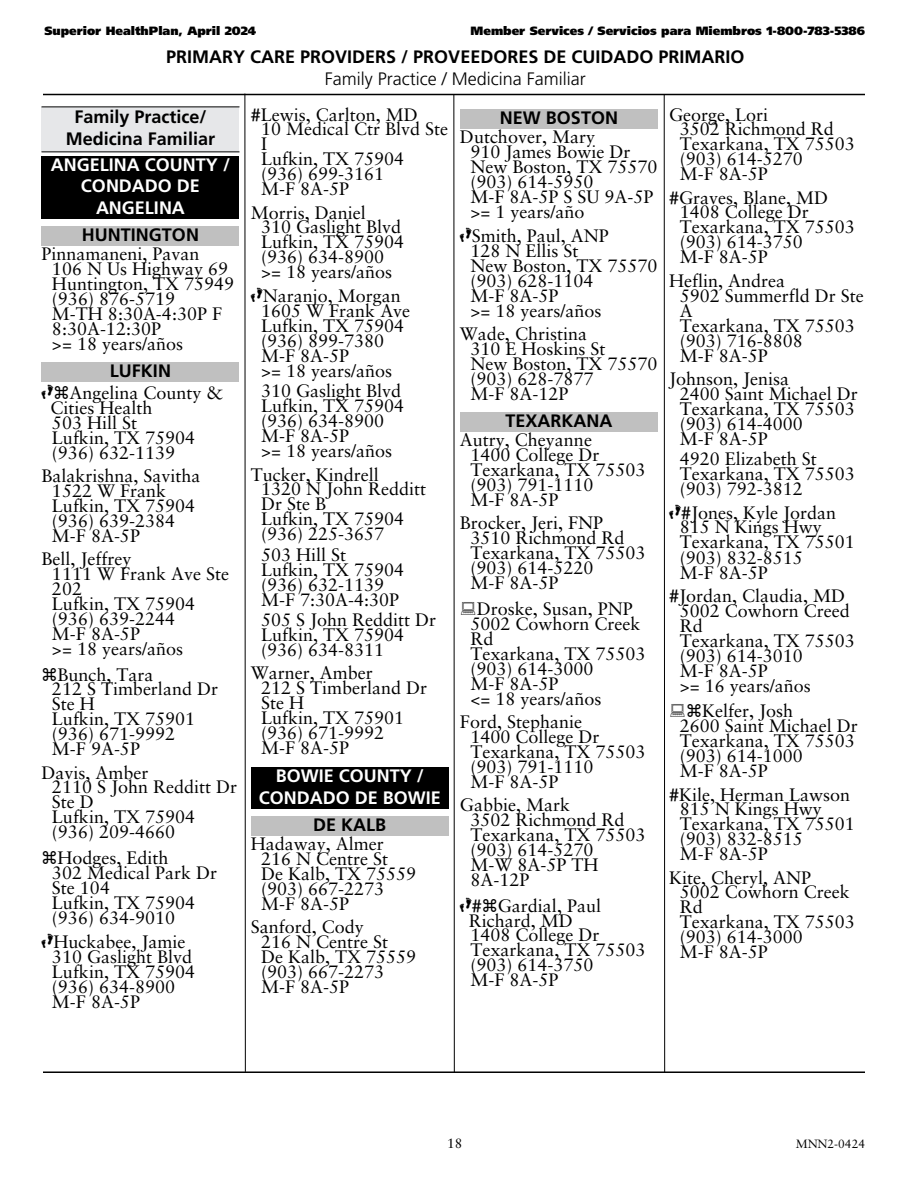
<style>
.page{position:relative;width:918px;height:1188px;background:#fff}
.page>*{position:absolute;margin:0;border:0;box-sizing:border-box;transform-origin:0 0}
.t1{font:18px/15px "Sabon LT Std";color:#000}
.t2{font:700 18px/21.6px "Frutiger LT Std";color:#000;text-align:center}
.t3{font:700 18px/21.6px "Frutiger LT Std";color:#fff;text-align:center}
.t4{font:300 18px "Frutiger LT Std";color:#000}
.t5{font:13.5px "Sabon LT Std";color:#000}
.t6{font:900 12px "Frutiger LT Std";color:#000}
.t7{font:12px "Sabon LT Std";color:#000}
.s1{font-family:"Feet";font-weight:700}
.s2{font-weight:700}
</style>
<div class="page">
<div style="left:41px;top:107px;width:198px;height:45px;background:#e6e7e9"></div>
<hr style="left:41px;top:106px;width:198px;height:1px;background:#000">
<hr style="left:41px;top:151px;width:198px;height:1px;background:#000">
<div style="left:41px;top:156px;width:198px;height:62px;background:#000"></div>
<div style="left:41px;top:226px;width:198px;height:20px;background:#c0c0c0"></div>
<div style="left:41px;top:362px;width:198px;height:20px;background:#c0c0c0"></div>
<div style="left:251px;top:767px;width:198px;height:41px;background:#000"></div>
<div style="left:251px;top:816px;width:198px;height:20px;background:#c0c0c0"></div>
<div style="left:460px;top:109px;width:198px;height:20px;background:#c0c0c0"></div>
<div style="left:460px;top:412px;width:198px;height:19px;background:#c0c0c0"></div>
<hr style="left:43px;top:94px;width:822px;height:1px;background:#000">
<hr style="left:43px;top:1071px;width:822px;height:2px;background:#000">
<svg style="left:244px;top:93px;width:2px;height:979px;background:#7e7e7e"></svg>
<svg style="left:453px;top:95px;width:2px;height:977px;background:#7e7e7e"></svg>
<svg style="left:663px;top:93px;width:38px;height:979px"></svg>
<p class="t6" style="left:44px;top:27px;width:213px">Superior HealthPlan, April 2024</p>
<p class="t6" style="left:471px;top:27px;width:396px">Member Services / Servicios para Miembros 1-800-783-5386</p>
<p class="t2" style="left:166px;top:48px;width:580px">PRIMARY CARE PROVIDERS / PROVEEDORES DE CUIDADO PRIMARIO</p>
<p class="t4" style="left:325px;top:71px;width:262px">Family Practice / Medicina Familiar</p>
<p class="t2" style="left:66px;top:108px;width:151px">Family Practice/<br>Medicina Familiar</p>
<p class="t3" style="left:51px;top:156px;width:181px">ANGELINA COUNTY /<br>CONDADO DE<br>ANGELINA</p>
<p class="t2" style="left:82px;top:226px;width:118px">HUNTINGTON</p>
<p class="t1" style="left:52px;top:248px;width:184px;text-indent:-10px">Pinnamaneni, Pavan<br>106 N Us Highway 69<br>Huntington, TX 75949 (936) 876-5719<br>M-TH 8:30A-4:30P F<br>8:30A-12:30P<br>&gt;= 18 years/años</p>
<p class="t2" style="left:110px;top:362px;width:63px">LUFKIN</p>
<p class="t1" style="left:50px;top:387px;width:175px;text-indent:-9px"><span class="s1">F</span> Angelina County &amp;<br>Cities Health<br>503 Hill St<br>Lufkin, TX 75904 (936) 632-1139</p>
<p class="t1" style="left:52px;top:470px;width:150px;text-indent:-10px">Balakrishna, Savitha<br>1522 W Frank<br>Lufkin, TX 75904 (936) 639-2384<br>M-F 8A-5P</p>
<p class="t1" style="left:52px;top:553px;width:179px;text-indent:-10px">Bell, Jeffrey<br>1111 W Frank Ave Ste<br>202<br>Lufkin, TX 75904 (936) 639-2244<br>M-F 8A-5P<br>&gt;= 18 years/años</p>
<p class="t1" style="left:52px;top:669px;width:168px;text-indent:6px">Bunch, Tara<br>212 S Timberland Dr<br>Ste H<br>Lufkin, TX 75901 (936) 671-9992<br>M-F 9A-5P</p>
<p class="t1" style="left:52px;top:767px;width:187px;text-indent:-10px">Davis, Amber<br>2110 S John Redditt Dr<br>Ste D<br>Lufkin, TX 75904 (936) 209-4660</p>
<p class="t1" style="left:52px;top:852px;width:167px;text-indent:6px">Hodges, Edith<br>302 Medical Park Dr<br>Ste 104<br>Lufkin, TX 75904 (936) 634-9010</p>
<p class="t1" style="left:52px;top:936px;width:145px;text-indent:-10px"><span class="s1">F</span>Huckabee, Jamie<br>310 Gaslight Blvd<br>Lufkin, TX 75904 (936) 634-8900<br>M-F 8A-5P</p>
<p class="t1" style="left:261px;top:109px;width:189px;text-indent:-10px"><span class="s2">#</span>Lewis, Carlton, MD<br>10 Medical Ctr Blvd Ste<br>I<br>Lufkin, TX 75904 (936) 699-3161<br>M-F 8A-5P</p>
<p class="t1" style="left:261px;top:207px;width:145px;text-indent:-10px">Morris, Daniel<br>310 Gaslight Blvd<br>Lufkin, TX 75904 (936) 634-8900 &gt;= 18 years/años</p>
<p class="t1" style="left:261px;top:290px;width:151px;text-indent:-10px"><span class="s1">F</span>Naranjo, Morgan<br>1605 W Frank Ave<br>Lufkin, TX 75904 (936) 899-7380<br>M-F 8A-5P<br>&gt;= 18 years/años</p>
<p class="t1" style="left:261px;top:385px;width:145px">310 Gaslight Blvd<br>Lufkin, TX 75904 (936) 634-8900<br>M-F 8A-5P<br>&gt;= 18 years/años</p>
<p class="t1" style="left:261px;top:469px;width:167px;text-indent:-10px">Tucker, Kindrell<br>1320 N John Redditt<br>Dr Ste B<br>Lufkin, TX 75904 (936) 225-3657</p>
<p class="t1" style="left:261px;top:549px;width:145px">503 Hill St<br>Lufkin, TX 75904 (936) 632-1139<br>M-F 7:30A-4:30P</p>
<p class="t1" style="left:261px;top:614px;width:177px">505 S John Redditt Dr<br>Lufkin, TX 75904 (936) 634-8311</p>
<p class="t1" style="left:261px;top:667px;width:168px;text-indent:-10px">Warner, Amber<br>212 S Timberland Dr<br>Ste H<br>Lufkin, TX 75901 (936) 671-9992<br>M-F 8A-5P</p>
<p class="t3" style="left:259px;top:767px;width:184px">BOWIE COUNTY /<br>CONDADO DE BOWIE</p>
<p class="t2" style="left:313px;top:816px;width:75px">DE KALB</p>
<p class="t1" style="left:261px;top:838px;width:157px;text-indent:-10px">Hadaway, Almer<br>216 N Centre St<br>De Kalb, TX 75559 (903) 667-2273<br>M-F 8A-5P</p>
<p class="t1" style="left:261px;top:921px;width:157px;text-indent:-10px">Sanford, Cody<br>216 N Centre St<br>De Kalb, TX 75559 (903) 667-2273<br>M-F 8A-5P</p>
<p class="t2" style="left:500px;top:109px;width:120px">NEW BOSTON</p>
<p class="t1" style="left:470px;top:131px;width:189px;text-indent:-10px">Dutchover, Mary<br>910 James Bowie Dr<br>New Boston, TX 75570 (903) 614-5950<br>M-F 8A-5P S SU 9A-5P &gt;= 1 years/año</p>
<p class="t1" style="left:470px;top:230px;width:189px;text-indent:-10px"><span class="s1">F</span>Smith, Paul, ANP<br>128 N Ellis St<br>New Boston, TX 75570 (903) 628-1104<br>M-F 8A-5P<br>&gt;= 18 years/años</p>
<p class="t1" style="left:470px;top:328px;width:189px;text-indent:-10px">Wade, Christina<br>310 E Hoskins St<br>New Boston, TX 75570 (903) 628-7877<br>M-F 8A-12P</p>
<p class="t2" style="left:505px;top:412px;width:109px">TEXARKANA</p>
<p class="t1" style="left:470px;top:434px;width:177px;text-indent:-10px">Autry, Cheyanne<br>1400 College Dr<br>Texarkana, TX 75503 (903) 791-1110<br>M-F 8A-5P</p>
<p class="t1" style="left:470px;top:517px;width:177px;text-indent:-10px">Brocker, Jeri, FNP<br>3510 Richmond Rd<br>Texarkana, TX 75503 (903) 614-5220<br>M-F 8A-5P</p>
<p class="t1" style="left:470px;top:603px;width:177px;text-indent:6px">Droske, Susan, PNP<br>5002 Cowhorn Creek<br>Rd<br>Texarkana, TX 75503 (903) 614-3000<br>M-F 8A-5P<br>&lt;= 18 years/años</p>
<p class="t1" style="left:470px;top:716px;width:177px;text-indent:-10px">Ford, Stephanie<br>1400 College Dr<br>Texarkana, TX 75503 (903) 791-1110<br>M-F 8A-5P</p>
<p class="t1" style="left:470px;top:799px;width:177px;text-indent:-10px">Gabbie, Mark<br>3502 Richmond Rd<br>Texarkana, TX 75503 (903) 614-5270<br>M-W 8A-5P TH<br>8A-12P</p>
<p class="t1" style="left:469px;top:900px;width:178px;text-indent:-9px"><span class="s1">F</span><span class="s2">#</span> Gardial, Paul<br>Richard, MD<br>1408 College Dr<br>Texarkana, TX 75503 (903) 614-3750<br>M-F 8A-5P</p>
<p class="t1" style="left:680px;top:109px;width:177px;text-indent:-10px">George, Lori<br>3502 Richmond Rd<br>Texarkana, TX 75503 (903) 614-5270<br>M-F 8A-5P</p>
<p class="t1" style="left:680px;top:192px;width:177px;text-indent:-10px"><span class="s2">#</span>Graves, Blane, MD<br>1408 College Dr<br>Texarkana, TX 75503 (903) 614-3750<br>M-F 8A-5P</p>
<p class="t1" style="left:680px;top:275px;width:185px;text-indent:-10px">Heflin, Andrea<br>5902 Summerfld Dr Ste<br>A<br>Texarkana, TX 75503 (903) 716-8808<br>M-F 8A-5P</p>
<p class="t1" style="left:680px;top:373px;width:180px;text-indent:-10px">Johnson, Jenisa<br>2400 Saint Michael Dr<br>Texarkana, TX 75503 (903) 614-4000<br>M-F 8A-5P</p>
<p class="t1" style="left:680px;top:453px;width:177px">4920 Elizabeth St<br>Texarkana, TX 75503 (903) 792-3812</p>
<p class="t1" style="left:680px;top:507px;width:177px;text-indent:-10px"><span class="s1">F</span><span class="s2">#</span>Jones, Kyle Jordan<br>815 N Kings Hwy<br>Texarkana, TX 75501 (903) 832-8515<br>M-F 8A-5P</p>
<p class="t1" style="left:680px;top:590px;width:177px;text-indent:-10px"><span class="s2">#</span>Jordan, Claudia, MD<br>5002 Cowhorn Creed<br>Rd<br>Texarkana, TX 75503 (903) 614-3010<br>M-F 8A-5P<br>&gt;= 16 years/años</p>
<p class="t1" style="left:680px;top:705px;width:180px;text-indent:22px">Kelfer, Josh<br>2600 Saint Michael Dr<br>Texarkana, TX 75503 (903) 614-1000<br>M-F 8A-5P</p>
<p class="t1" style="left:680px;top:789px;width:177px;text-indent:-10px"><span class="s2">#</span>Kile, Herman Lawson<br>815 N Kings Hwy<br>Texarkana, TX 75501 (903) 832-8515<br>M-F 8A-5P</p>
<p class="t1" style="left:680px;top:872px;width:177px;text-indent:-10px">Kite, Cheryl, ANP<br>5002 Cowhorn Creek<br>Rd<br>Texarkana, TX 75503 (903) 614-3000<br>M-F 8A-5P</p>
<p class="t5" style="left:447px;top:1138px;width:17px">18</p>
<p class="t7" style="left:796px;top:1139px;width:71px">MNN2-0424</p>
</div>
